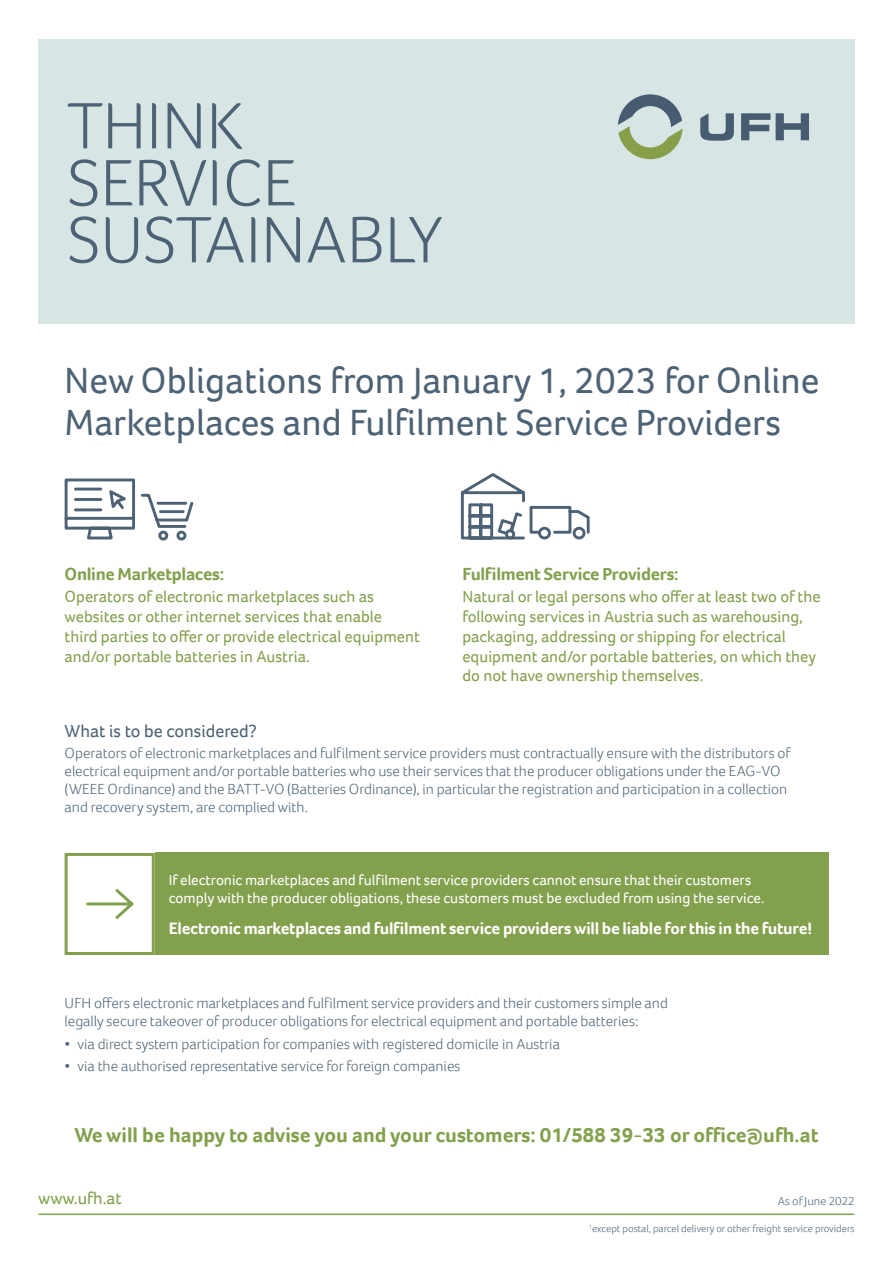
<style>
.page{position:relative;width:893px;height:1263px;background:#fff}
.page>*{position:absolute;margin:0;border:0;box-sizing:border-box;transform-origin:0 0}
.t1{font:300 67.5px/57px "Foco";color:#4d6375}
.t2{font:37.5px/42px "Foco";color:#4d6375}
.t3{font:700 21px "Foco";color:#83a04d}
.t4{font:700 18px "Foco";letter-spacing:-.02em;color:#83a04d}
.t5{font:18px "Foco";color:#4d6375}
.t6{font:17.55px "Foco";color:#83a04d}
.t7{font:700 16.95px "Foco";letter-spacing:-.015em;color:#fff}
.t8{font:16.5px/19.8px "Foco";color:#83a04d}
.t9{font:300 15px/18px "Foco";color:#4d6375}
.t10{font:15px/18px "Foco";letter-spacing:-.005em;color:#fff}
.t11{font:300 12px "Foco";color:#4d6375}
.t12{font:300 10.5px "Foco";color:#4d6375}
</style>
<div class="page">
<div style="left:65px;top:853px;width:90px;height:102px;border:3px solid #83a04d"></div>
<div style="left:155px;top:853px;width:673px;height:102px;background:#83a04d"></div>
<hr style="left:39px;top:1213px;width:815px;height:2px;background:#83a04d">
<div style="left:38px;top:40px;width:817px;height:284px;background:#d7e5e5"></div>
<svg style="left:618px;top:94px;width:65px;height:65px"></svg>
<svg style="left:741px;top:113px;width:29px;height:27px"></svg>
<svg style="left:776px;top:113px;width:33px;height:27px"></svg>
<svg style="left:700px;top:113px;width:34px;height:28px"></svg>
<svg style="left:86px;top:889px;width:48px;height:30px"></svg>
<svg style="left:460px;top:473px;width:130px;height:67px"></svg>
<svg style="left:64px;top:478px;width:130px;height:63px"></svg>
<h1 class="t1" style="left:68px;top:96px;width:376px">THINK<br>SERVICE<br>SUSTAINABLY</h1>
<h2 class="t2" style="left:65px;top:359px;width:756px">New Obligations from January 1, 2023 for Online<br>Marketplaces and Fulfilment Service Providers</h2>
<p class="t4" style="left:65px;top:562px;width:161px">Online Marketplaces:</p>
<p class="t4" style="left:462px;top:562px;width:218px">Fulfilment Service Providers:</p>
<p class="t8" style="left:462px;top:586px;width:360px">Natural or legal persons who offer at least two of the following services in Austria such as warehousing, packaging, addressing or shipping for electrical equipment and/or portable batteries, on which they do not have ownership themselves.</p>
<p class="t8" style="left:65px;top:586px;width:357px">Operators of electronic marketplaces such as websites or other internet services that enable<br>third parties to offer or provide electrical equipment and/or portable batteries in Austria.</p>
<p class="t5" style="left:65px;top:719px;width:194px">What is to be considered?</p>
<p class="t9" style="left:65px;top:744px;width:727px">Operators of electronic marketplaces and fulfilment service providers must contractually ensure with the distributors of electrical equipment and/or portable batteries who use their services that the producer obligations under the EAG-VO (WEEE Ordinance) and the BATT-VO (Batteries Ordinance), in particular the registration and participation in a collection and recovery system, are complied with.</p>
<p class="t10" style="left:169px;top:870px;width:597px">If electronic marketplaces and fulfilment service providers cannot ensure that their customers comply with the producer obligations, these customers must be excluded from using the service.</p>
<p class="t7" style="left:169px;top:917px;width:645px">Electronic marketplaces and fulfilment service providers will be liable for this in the future!</p>
<p class="t9" style="left:65px;top:994px;width:605px">UFH offers electronic marketplaces and fulfilment service providers and their customers simple and legally secure takeover of producer obligations for electrical equipment and portable batteries:</p>
<p class="t9" style="left:65px;top:1034px;width:497px">• via direct system participation for companies with registered domicile in Austria</p>
<p class="t9" style="left:65px;top:1056px;width:397px">• via the authorised representative service for foreign companies</p>
<h3 class="t3" style="left:74px;top:1121px;width:746px">We will be happy to advise you and your customers: 01/588 39-33 or office@ufh.at</h3>
<p class="t6" style="left:38px;top:1186px;width:85px">www.ufh.at</p>
<p class="t11" style="left:778px;top:1193px;width:78px">As of June 2022</p>
<p class="t12" style="left:589px;top:1222px;width:267px"><sup>1</sup>except postal, parcel delivery or other freight service providers</p>
</div>
